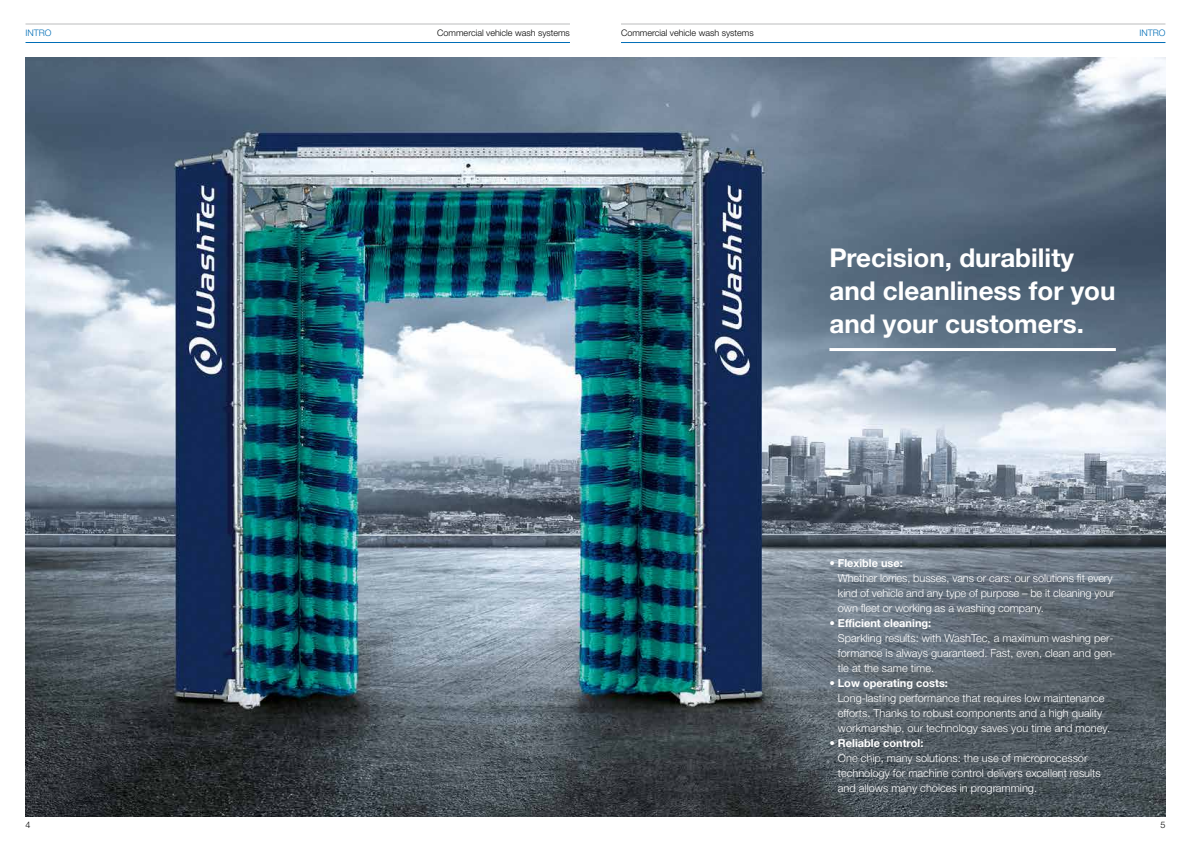
<style>
.page{position:relative;width:1191px;height:842px;background:#fff}
.page>*{position:absolute;margin:0;border:0;box-sizing:border-box;transform-origin:0 0}
.t1{font:700 26px/33px "Helvetica Neue LTW1 G";color:#fff}
.t2{font:300 11px/15px "Helvetica Neue LTW1 G";color:#fff}
.t3{font:300 9px "Helvetica Neue LTW1 G";color:#000}
.t4{font:300 9px "Helvetica Neue LTW1 G";color:#006eb7}
.s1{font-weight:700}
</style>
<div class="page">
<hr style="left:26px;top:42px;width:544px;height:1px;background:#006eb7">
<hr style="left:621px;top:42px;width:544px;height:1px;background:#006eb7">
<hr style="left:26px;top:24px;width:544px;height:1px;background:#bbbcbd">
<hr style="left:621px;top:24px;width:544px;height:1px;background:#bbbcbd">
<img style="left:26px;top:57px;width:1139px;height:759px">
<hr style="left:829px;top:348px;width:286px;height:3px;background:#fff">
<p class="t4" style="left:26px;top:27px;width:28px">INTRO</p>
<p class="t3" style="left:437px;top:27px;width:134px">Commercial vehicle wash systems</p>
<p class="t3" style="left:621px;top:27px;width:134px">Commercial vehicle wash systems</p>
<p class="t4" style="left:1139px;top:27px;width:28px">INTRO</p>
<h1 class="t1" style="left:829px;top:241px;width:287px">Precision, durability and cleanliness for you and your customers.</h1>
<p class="t2" style="left:838px;top:556px;width:278px;text-indent:-9px">• <span class="s1">Flexible use:<br></span>Whether lorries, busses, vans or cars: our solutions fit every kind of vehicle and any type of purpose – be it cleaning your own fleet or working as a washing company.</p>
<p class="t2" style="left:838px;top:616px;width:280px;text-indent:-9px">• <span class="s1">Efficient cleaning:<br></span>Sparkling results: with WashTec, a maximum washing per&shy;formance is always guaranteed. Fast, even, clean and gen&shy;tle at the same time.</p>
<p class="t2" style="left:838px;top:676px;width:274px;text-indent:-9px">• <span class="s1">Low operating costs:<br></span>Long-lasting performance that requires low maintenance efforts. Thanks to robust components and a high quality workmanship, our technology saves you time and money.</p>
<p class="t2" style="left:838px;top:736px;width:264px;text-indent:-9px">• <span class="s1">Reliable control:<br></span>One chip, many solutions: the use of microprocessor technology for machine control delivers excellent results and allows many choices in programming.</p>
<p class="t3" style="left:26px;top:819px;width:7px">4</p>
<p class="t3" style="left:1160px;top:819px;width:7px">5</p>
</div>
